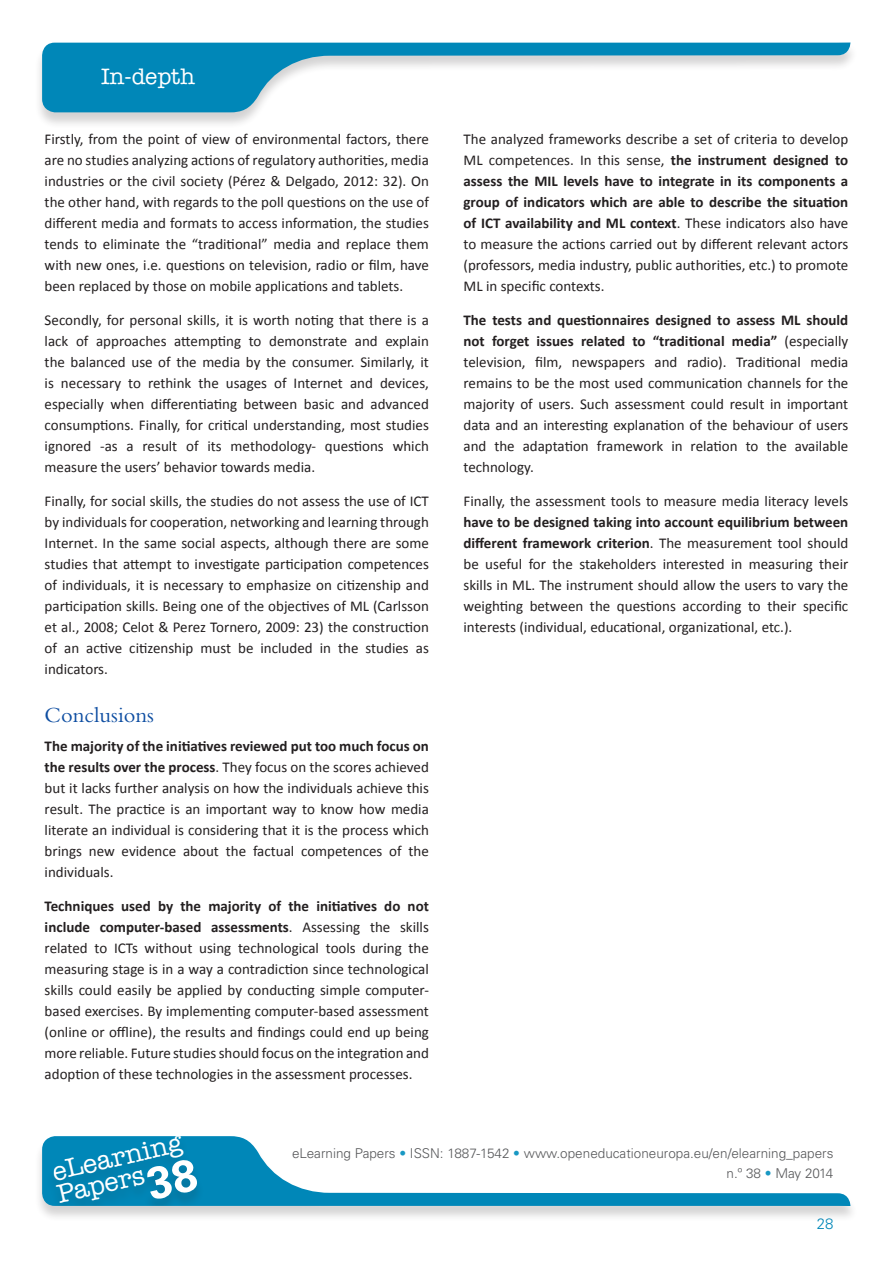
<style>
.page{position:relative;width:893px;height:1263px;background:#fff}
.page>*{position:absolute;margin:0;border:0;box-sizing:border-box;transform-origin:0 0}
.t1{font:500 26.25px/23.1px "American Typewriter Std";color:#fff}
.SUBTÍTOL_1{font:22.5px "Bembo Std";color:#0d4da1}
.t2{font:500 22.5px "American Typewriter Std";color:#fff}
.cos_normal{font:15px/21px "Calibri";color:#231f20;text-align:justify}
.t3{font:300 15px "Univers LT Std";color:#0087b8}
.t4{font:300 13.5px/20.4px "Univers LT Std";color:#57585a;text-align:right}
.s1{font-weight:700}
.s2{font-family:"Univers LT Std";font-weight:700;font-size:45px}
.s3{color:#1898c3}
</style>
<div class="page">
<div style="left:34px;top:43px;width:824px;height:86px;background:#231f20;opacity:.2"></div>
<svg style="left:42px;top:43px;width:808px;height:69px"></svg>
<div style="left:34px;top:1136px;width:824px;height:86px;background:#231f20;opacity:.2"></div>
<svg style="left:42px;top:1136px;width:808px;height:70px"></svg>
<div style="left:46px;top:1136px;width:159px;height:70px;background:#0183b2"></div>
<h2 class="t2" style="left:101px;top:64px;width:96px">In-depth</h2>
<p class="cos_normal" style="left:45px;top:128px;width:386px">Firstly, from the point of view of environmental factors, there are no studies analyzing actions of regulatory authorities, media industries or the civil society (Pérez &amp; Delgado, 2012: 32). On the other hand, with regards to the poll questions on the use of different media and formats to access information, the studies tends to eliminate the “traditional” media and replace them with new ones, i.e. questions on television, radio or film, have been replaced by those on mobile applications and tablets.</p>
<p class="cos_normal" style="left:45px;top:309px;width:386px">Secondly, for personal skills, it is worth noting that there is a lack of approaches attempting to demonstrate and explain the balanced use of the media by the consumer. Similarly, it is necessary to rethink the usages of Internet and devices, especially when differentiating between basic and advanced consumptions. Finally, for critical understanding, most studies ignored -as a result of its methodology- questions which measure the users’ behavior towards media.</p>
<p class="cos_normal" style="left:45px;top:489px;width:386px">Finally, for social skills, the studies do not assess the use of ICT by individuals for cooperation, networking and learning through Internet. In the same social aspects, although there are some studies that attempt to investigate participation competences of individuals, it is necessary to emphasize on citizenship and participation skills. Being one of the objectives of ML (Carlsson et al., 2008; Celot &amp; Perez Tornero, 2009: 23) the construction of an active citizenship must be included in the studies as indicators.</p>
<p class="SUBTÍTOL_1" style="left:45px;top:701px;width:111px">Conclusions</p>
<p class="cos_normal" style="left:45px;top:735px;width:386px"><span class="s1">The majority of the initiatives reviewed put too much focus on the results over the process</span>. They focus on the scores achieved but it lacks further analysis on how the individuals achieve this result. The practice is an important way to know how media literate an individual is considering that it is the process which brings new evidence about the factual competences of the individuals.</p>
<p class="cos_normal" style="left:45px;top:895px;width:386px"><span class="s1">Techniques used by the majority of the initiatives do not include computer-based assessments</span>. Assessing the skills related to ICTs without using technological tools during the measuring stage is in a way a contradiction since technological skills could easily be applied by conducting simple computer&shy;based exercises. By implementing computer-based assessment (online or offline), the results and findings could end up being more reliable. Future studies should focus on the integration and adoption of these technologies in the assessment processes.</p>
<p class="cos_normal" style="left:463px;top:128px;width:386px">The analyzed frameworks describe a set of criteria to develop ML competences. In this sense, <span class="s1">the instrument designed to assess the MIL levels have to integrate in its components a group of indicators which are able to describe the situation of ICT availability and ML context</span>. These indicators also have to measure the actions carried out by different relevant actors (professors, media industry, public authorities, etc.) to promote ML in specific contexts.</p>
<p class="cos_normal" style="left:463px;top:309px;width:386px"><span class="s1">The tests and questionnaires designed to assess ML should not forget issues related to “traditional media”</span> (especially television, film, newspapers and radio). Traditional media remains to be the most used communication channels for the majority of users. Such assessment could result in important data and an interesting explanation of the behaviour of users and the adaptation framework in relation to the available technology.</p>
<p class="cos_normal" style="left:463px;top:489px;width:386px">Finally, the assessment tools to measure media literacy levels <span class="s1">have to be designed taking into account equilibrium between different framework criterion</span>. The measurement tool should be useful for the stakeholders interested in measuring their skills in ML. The instrument should allow the users to vary the weighting between the questions according to their specific interests (individual, educational, organizational, etc.).</p>
<h1 class="t1" style="left:50px;top:1161px;width:141px;rotate:-13deg">eLearning<br>Papers<span class="s2">38</span></h1>
<p class="t4" style="left:292px;top:1143px;width:543px">eLearning Papers <span class="s3">•</span> ISSN: 1887-1542 <span class="s3">•</span> www.openeducationeuropa.eu/en/elearning_papers n.º 38 <span class="s3">•</span> May 2014</p>
<p class="t3" style="left:817px;top:1215px;width:18px">28</p>
</div>
